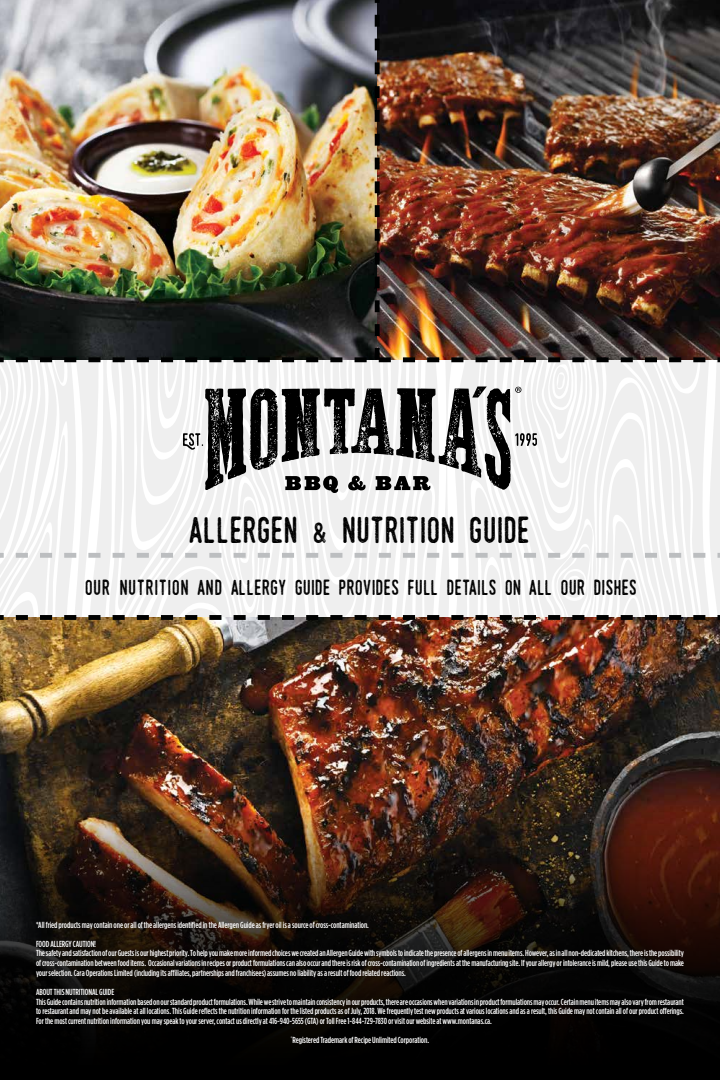
<style>
.page{position:relative;width:720px;height:1080px;background:#fff}
.page>*{position:absolute;margin:0;border:0;box-sizing:border-box;transform-origin:0 0}
.t1{font:36px "Swistblnk Monthoers";color:#000}
.t2{font:21px "Swistblnk Monthoers";color:#000}
.t3{font:500 8.8px/9.7px "Gotham Condensed";letter-spacing:-.01em;color:#fff}
</style>
<div class="page">
<img style="left:0;top:0;width:720px;height:1080px">
<h1 class="t1" style="left:190px;top:508px;width:342px">ALLERGEN NUTRITION GUIDE</h1>
<h2 class="t2" style="left:85px;top:574px;width:554px">OUR NUTRITION AND ALLERGY GUIDE PROVIDES FULL DETAILS ON ALL OUR DISHES</h2>
<p class="t3" style="left:36px;top:915px;width:335px;line-height:19.3px">*All fried products may contain one or all of the allergens identified in the Allergen Guide as fryer oil is a source of cross-contamination.<br>FOOD ALLERGY CAUTION!</p>
<p class="t3" style="left:36px;top:949px;width:650px;text-align:justify">The safety and satisfaction of our Guests is our highest priority. To help you make more informed choices we created an Allergen Guide with symbols to indicate the presence of allergens in menu items. However, as in all non-dedicated kitchens, there is the possibility of cross-contamination between food items. Occasional variations in recipes or product formulations can also occur and there is risk of cross-contamination of ingredients at the manufacturing site. If your allergy or intolerance is mild, please use this Guide to make your selection. Cara Operations Limited (including its affiliates, partnerships and franchisees) assumes no liability as a result of food related reactions.</p>
<p class="t3" style="left:36px;top:987px;width:650px">ABOUT THIS NUTRITIONAL GUIDE<br>This Guide contains nutrition information based on our standard product formulations. While we strive to maintain consistency in our products, there are occasions when variations in product formulations may occur. Certain menu items may also vary from restaurant to restaurant and may not be available at all locations. This Guide reflects the nutrition information for the listed products as of July, 2018. We frequently test new products at various locations and as a result, this Guide may not contain all of our product offerings.<br>For the most current nutrition information you may speak to your server, contact us directly at 416-940-5655 (GTA) or Toll Free 1-844-729-7830 or visit our website at www.montanas.ca.</p>
<p class="t3" style="left:291px;top:1035px;width:140px"><sup>®</sup>Registered Trademark of Recipe Unlimited Corporation.</p>
</div>
